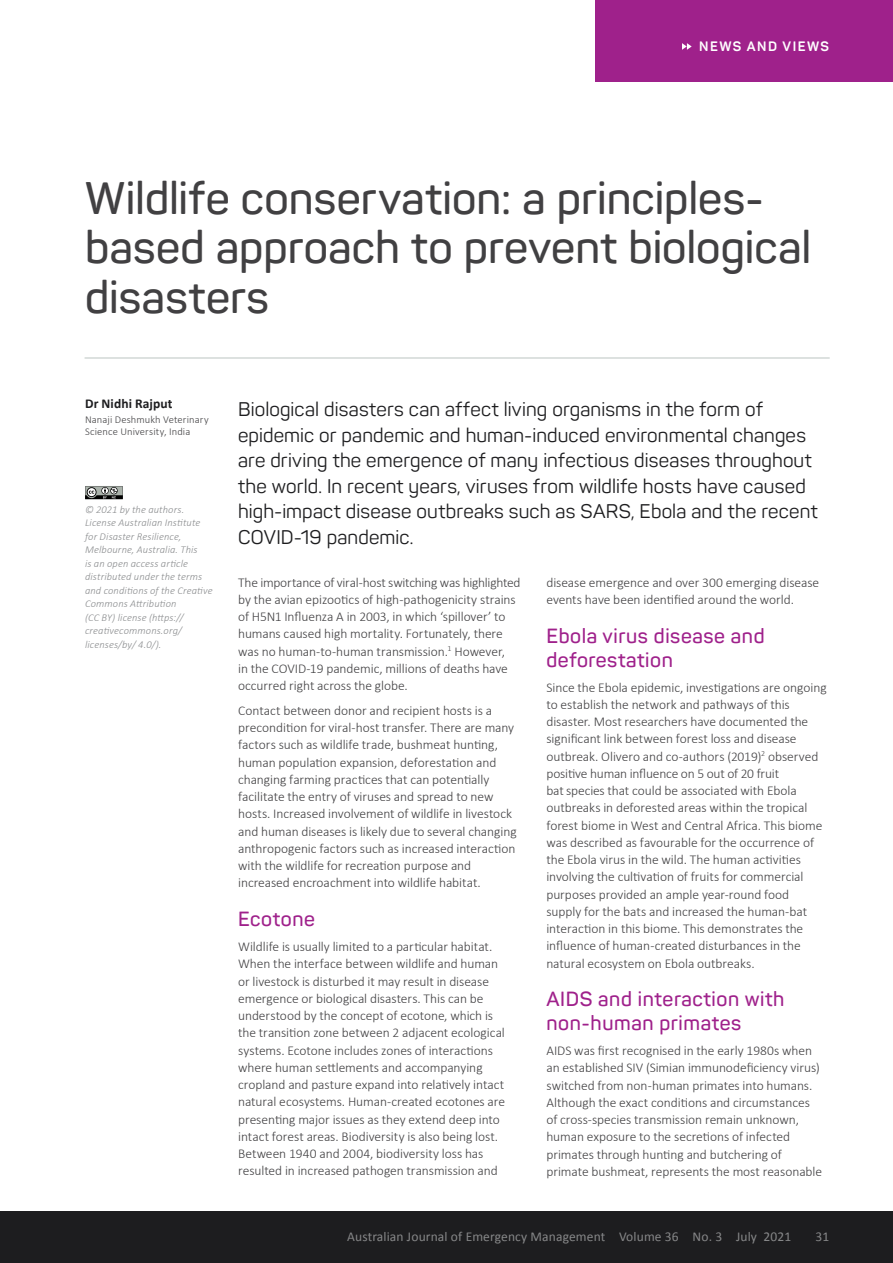
<style>
.page{position:relative;width:893px;height:1263px;background:#fff}
.page>*{position:absolute;margin:0;border:0;box-sizing:border-box;transform-origin:0 0}
.t1{font:600 45px/49.5px "Panton";letter-spacing:.005em;color:#414042}
.t2{font:600 20.25px/24px "Panton";letter-spacing:.03em;color:#9f218b}
.t3{font:19.5px/25.5px "Panton";letter-spacing:.01em;color:#1d1d1f}
.t4{font:300 13.5px/17.2px "Calibri";letter-spacing:-.005em;color:#414042}
.t5{font:13.5px "Calibri";letter-spacing:.01em;color:#868788}
.t6{font:700 13.5px "Calibri";letter-spacing:.01em;color:#1d1d1f}
.t7{font:700 13.5px "Panton";letter-spacing:.11em;color:#fff}
.t8{font:italic 300 10.5px/13.5px "Calibri";letter-spacing:.01em;color:#8a8c8e}
.t9{font:300 10.5px/12px "Calibri";letter-spacing:.01em;color:#414042}
</style>
<div class="page">
<div style="left:0;top:1212px;width:893px;height:51px;background:#1d1d1f"></div>
<div style="left:596px;top:0;width:297px;height:81px;background:#9f218b"></div>
<svg style="left:682px;top:43px;width:10px;height:7px"></svg>
<hr style="left:85px;top:357px;width:744px;height:2px;background:#d2d8d6">
<svg style="left:85px;top:486px;width:38px;height:14px"></svg>
<p class="t7" style="left:699px;top:38px;width:131px">NEWS AND VIEWS</p>
<h1 class="t1" style="left:85px;top:173px;width:728px">Wildlife conservation: a principles&shy;based approach to prevent biological disasters</h1>
<p class="t6" style="left:85px;top:394px;width:89px">Dr Nidhi Rajput</p>
<p class="t9" style="left:85px;top:413px;width:125px">Nanaji Deshmukh Veterinary<br>Science University, India</p>
<p class="t8" style="left:85px;top:502px;width:129px">© 2021 by the authors.<br>License Australian Institute for Disaster Resilience,<br>Melbourne, Australia. This<br>is an open access article distributed under the terms and conditions of the Creative<br>Commons Attribution<br>(CC BY) license (https:// creativecommons.org/ licenses/by/ 4.0/).</p>
<p class="t3" style="left:238px;top:397px;width:581px">Biological disasters can affect living organisms in the form of epidemic or pandemic and human-induced environmental changes are driving the emergence of many infectious diseases throughout the world. In recent years, viruses from wildlife hosts have caused high-impact disease outbreaks such as SARS, Ebola and the recent COVID-19 pandemic.</p>
<p class="t4" style="left:238px;top:573px;width:284px">The importance of viral-host switching was highlighted by the avian epizootics of high-pathogenicity strains of H5N1 Influenza A in 2003, in which ‘spillover’ to humans caused high mortality. Fortunately, there was no human-to-human transmission.<sup>1</sup> However,<br>in the COVID-19 pandemic, millions of deaths have occurred right across the globe.</p>
<p class="t4" style="left:238px;top:702px;width:280px">Contact between donor and recipient hosts is a precondition for viral-host transfer. There are many factors such as wildlife trade, bushmeat hunting, human population expansion, deforestation and changing farming practices that can potentially facilitate the entry of viruses and spread to new hosts. Increased involvement of wildlife in livestock and human diseases is likely due to several changing anthropogenic factors such as increased interaction with the wildlife for recreation purpose and increased encroachment into wildlife habitat.</p>
<h2 class="t2" style="left:238px;top:907px;width:78px">Ecotone</h2>
<p class="t4" style="left:238px;top:938px;width:269px">Wildlife is usually limited to a particular habitat.<br>When the interface between wildlife and human or livestock is disturbed it may result in disease emergence or biological disasters. This can be understood by the concept of ecotone, which is the transition zone between 2 adjacent ecological systems. Ecotone includes zones of interactions where human settlements and accompanying cropland and pasture expand into relatively intact natural ecosystems. Human-created ecotones are presenting major issues as they extend deep into intact forest areas. Biodiversity is also being lost.<br>Between 1940 and 2004, biodiversity loss has resulted in increased pathogen transmission and</p>
<p class="t4" style="left:546px;top:573px;width:274px">disease emergence and over 300 emerging disease events have been identified around the world.</p>
<h2 class="t2" style="left:546px;top:624px;width:220px">Ebola virus disease and deforestation</h2>
<p class="t4" style="left:546px;top:678px;width:282px">Since the Ebola epidemic, investigations are ongoing to establish the network and pathways of this disaster. Most researchers have documented the significant link between forest loss and disease outbreak. Olivero and co-authors (2019)<sup>2</sup> observed positive human influence on 5 out of 20 fruit<br>bat species that could be associated with Ebola outbreaks in deforested areas within the tropical forest biome in West and Central Africa. This biome was described as favourable for the occurrence of the Ebola virus in the wild. The human activities involving the cultivation of fruits for commercial purposes provided an ample year-round food supply for the bats and increased the human-bat interaction in this biome. This demonstrates the influence of human-created disturbances in the natural ecosystem on Ebola outbreaks.</p>
<h2 class="t2" style="left:546px;top:987px;width:239px">AIDS and interaction with non-human primates</h2>
<p class="t4" style="left:546px;top:1042px;width:277px">AIDS was first recognised in the early 1980s when an established SIV (Simian immunodeficiency virus) switched from non-human primates into humans.<br>Although the exact conditions and circumstances of cross-species transmission remain unknown, human exposure to the secretions of infected primates through hunting and butchering of primate bushmeat, represents the most reasonable</p>
<p class="t5" style="left:347px;top:1227px;width:446px">Australian Journal of Emergency Management Volume 36 No. 3 July 2021</p>
<p class="t5" style="left:815px;top:1227px;width:15px">31</p>
</div>
